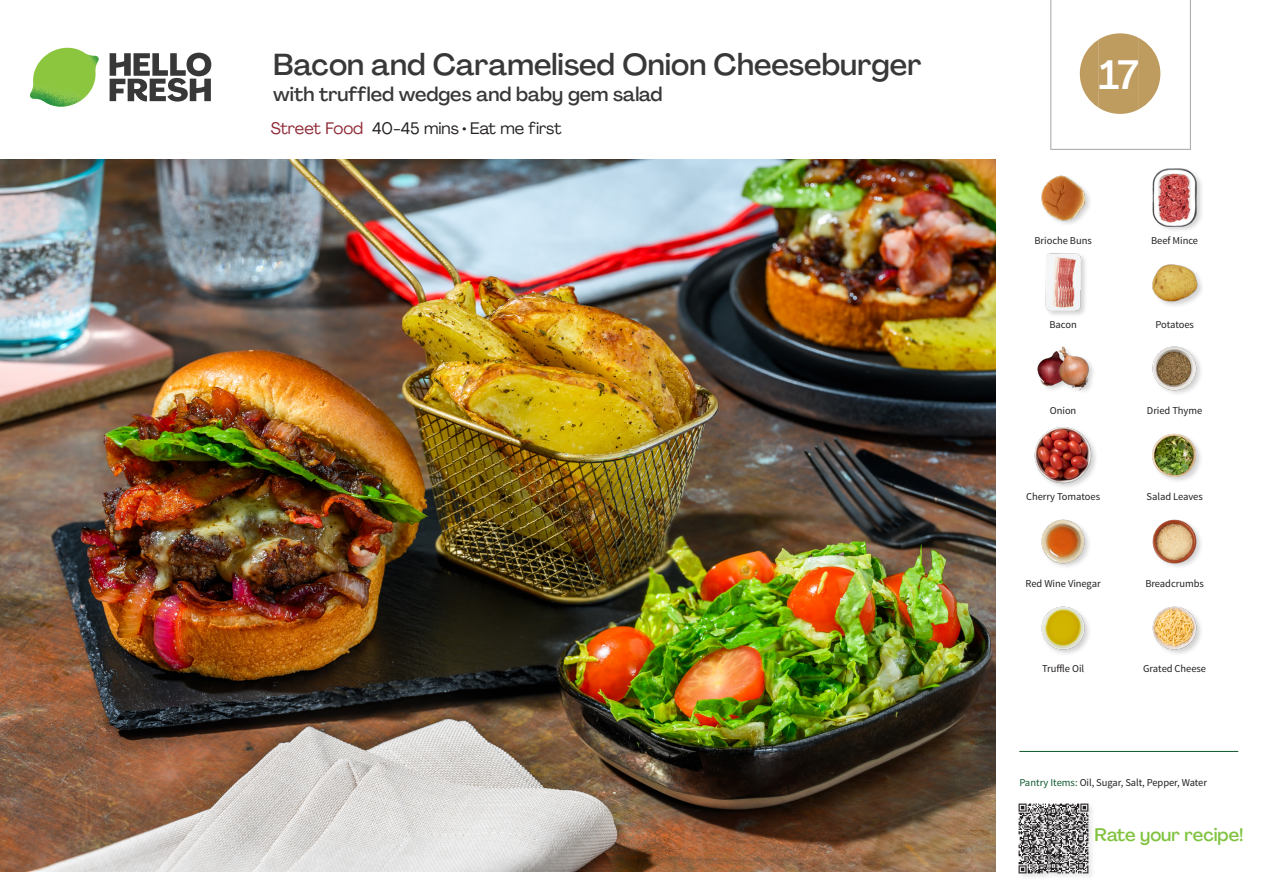
<style>
.page{position:relative;width:1263px;height:893px;background:#fff}
.page>*{position:absolute;margin:0;border:0;box-sizing:border-box;transform-origin:0 0}
._24_Recipe_Nr_Bag{font:500 40.5px "Agrandir";color:#fff}
._15_Titel_UK{font:500 30px "Agrandir";color:#383839}
._15_Titel_UK-2{font:500 19.5px "Agrandir";color:#383839}
.t1{font:500 18px "Agrandir";color:#81c340}
._02_Box_Type{font:16.5px "Agrandir";color:#231f20}
._18_FRONT_ingredient{font:10.5px "Source Sans Pro";letter-spacing:-.005em;color:#231f20}
.t2{font:10.5px "Source Sans Variable";letter-spacing:-.005em;color:#231f20}
.s1{color:#8e2634}
.s2{font-family:"Source Sans Pro";color:#0e572c}
</style>
<div class="page">
<svg style="left:110px;top:53px;width:101px;height:49px"></svg>
<img style="left:30px;top:48px;width:69px;height:59px">
<img style="left:0;top:159px;width:995px;height:713px">
<hr style="left:1019px;top:751px;width:219px;height:1px;background:#0e572c">
<div style="left:1018px;top:802px;width:77px;height:78px;background:#f8f8f8"></div>
<img style="left:1018px;top:803px;width:73px;height:73px">
<img style="left:1041px;top:175px;width:49px;height:49px">
<div style="left:1152px;top:167px;width:52px;height:66px;background:#231f20;opacity:.2"></div>
<img style="left:1152px;top:169px;width:51px;height:57px">
<img style="left:1152px;top:264px;width:50px;height:42px">
<div style="left:1044px;top:252px;width:44px;height:66px;background:#231f20;opacity:.2"></div>
<img style="left:1044px;top:253px;width:44px;height:58px">
<img style="left:1152px;top:346px;width:49px;height:48px">
<div style="left:1036px;top:346px;width:60px;height:50px;background:#231f20;opacity:.2"></div>
<img style="left:1036px;top:346px;width:56px;height:50px">
<img style="left:1152px;top:433px;width:49px;height:48px">
<div style="left:1034px;top:426px;width:64px;height:64px;background:#231f20;opacity:.2"></div>
<img style="left:1034px;top:426px;width:58px;height:57px">
<img style="left:1152px;top:519px;width:49px;height:48px">
<img style="left:1041px;top:519px;width:48px;height:48px">
<img style="left:1152px;top:606px;width:49px;height:48px">
<img style="left:1041px;top:606px;width:48px;height:48px">
<svg style="left:1050px;top:0;width:141px;height:150px"></svg>
<p class="_15_Titel_UK" style="left:273px;top:46px;width:650px">Bacon and Caramelised Onion Cheeseburger</p>
<p class="_15_Titel_UK-2" style="left:273px;top:82px;width:391px">with truffled wedges and baby gem salad</p>
<p class="_02_Box_Type" style="left:271px;top:118px;width:292px"><span class="s1">Street Food</span> 40-45 mins • Eat me first</p>
<p class="_24_Recipe_Nr_Bag" style="left:1099px;top:50px;width:42px">17</p>
<p class="_18_FRONT_ingredient" style="left:1034px;top:234px;width:59px">Brioche Buns</p>
<p class="_18_FRONT_ingredient" style="left:1151px;top:234px;width:48px">Beef Mince</p>
<p class="_18_FRONT_ingredient" style="left:1049px;top:318px;width:29px">Bacon</p>
<p class="_18_FRONT_ingredient" style="left:1155px;top:318px;width:40px">Potatoes</p>
<p class="_18_FRONT_ingredient" style="left:1050px;top:404px;width:28px">Onion</p>
<p class="_18_FRONT_ingredient" style="left:1147px;top:404px;width:57px">Dried Thyme</p>
<p class="_18_FRONT_ingredient" style="left:1026px;top:490px;width:76px">Cherry Tomatoes</p>
<p class="_18_FRONT_ingredient" style="left:1146px;top:490px;width:58px">Salad Leaves</p>
<p class="_18_FRONT_ingredient" style="left:1025px;top:577px;width:77px">Red Wine Vinegar</p>
<p class="_18_FRONT_ingredient" style="left:1145px;top:577px;width:60px">Breadcrumbs</p>
<p class="_18_FRONT_ingredient" style="left:1042px;top:662px;width:44px">Truffle Oil</p>
<p class="_18_FRONT_ingredient" style="left:1143px;top:662px;width:64px">Grated Cheese</p>
<p class="t2" style="left:1019px;top:776px;width:189px"><span class="s2">Pantry Items:</span> Oil, Sugar, Salt, Pepper, Water</p>
<h3 class="t1" style="left:1094px;top:823px;width:150px">Rate your recipe!</h3>
</div>
